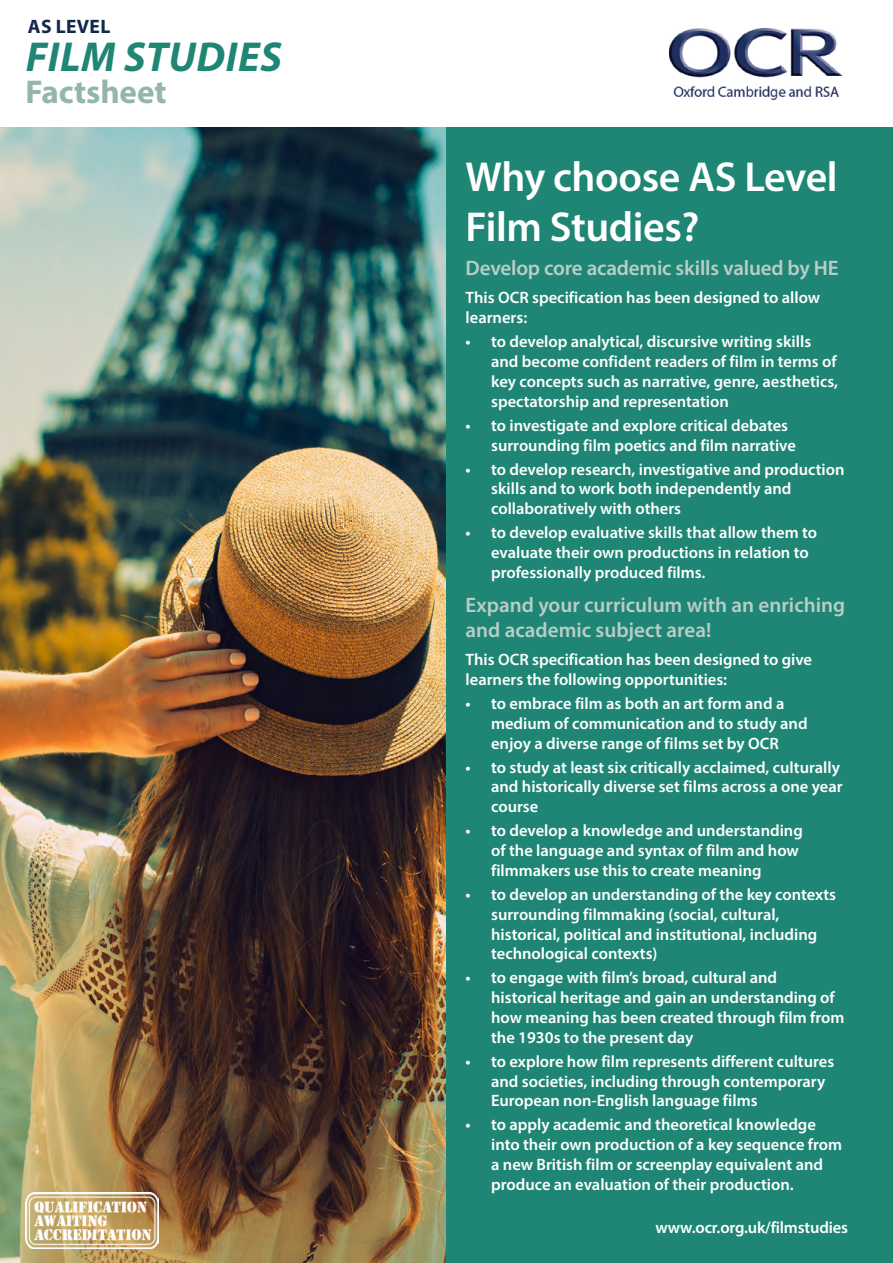
<style>
.page{position:relative;width:893px;height:1263px;background:#fff}
.page>*{position:absolute;margin:0;border:0;box-sizing:border-box;transform-origin:0 0}
.heading{font:600 42px/50.4px "Myriad Pro";letter-spacing:-.01em;color:#fff}
.t1{font:italic 700 42px "Myriad Pro";letter-spacing:.015em;color:#1f8675}
.t2{font:700 33px "Myriad Pro";color:#92b5ad}
.body{font:600 21px/25.2px "Myriad Pro";color:#bacdc8}
.t3{font:700 19.5px "Myriad Pro";letter-spacing:.02em;color:#13284b}
.body-2{font:600 16.5px/19.8px "Myriad Pro";color:#fff}
</style>
<div class="page">
<img style="left:0;top:128px;width:446px;height:1135px">
<div style="left:446px;top:128px;width:447px;height:1135px;background:#1f8675"></div>
<img style="left:669px;top:28px;width:174px;height:71px">
<img style="left:26px;top:1193px;width:132px;height:55px">
<p class="t3" style="left:28px;top:14px;width:84px">AS LEVEL</p>
<p class="t1" style="left:26px;top:30px;width:258px">FILM STUDIES</p>
<p class="t2" style="left:26px;top:70px;width:143px">Factsheet</p>
<p class="heading" style="left:466px;top:151px;width:374px">Why choose AS Level<br>Film Studies?</p>
<p class="body" style="left:466px;top:255px;width:374px">Develop core academic skills valued by HE</p>
<p class="body-2" style="left:466px;top:288px;width:356px">This OCR specification has been designed to allow learners:</p>
<p class="body-2" style="left:491px;top:331px;width:348px;text-indent:-26px">• to develop analytical, discursive writing skills and become confident readers of film in terms of key concepts such as narrative, genre, aesthetics, spectatorship and representation</p>
<p class="body-2" style="left:491px;top:415px;width:306px;text-indent:-26px">• to investigate and explore critical debates surrounding film poetics and film narrative</p>
<p class="body-2" style="left:491px;top:459px;width:355px;text-indent:-26px">• to develop research, investigative and production skills and to work both independently and collaboratively with others</p>
<p class="body-2" style="left:491px;top:522px;width:328px;text-indent:-26px">• to develop evaluative skills that allow them to evaluate their own productions in relation to professionally produced films.</p>
<p class="body" style="left:466px;top:591px;width:381px">Expand your curriculum with an enriching and academic subject area!</p>
<p class="body-2" style="left:466px;top:649px;width:348px">This OCR specification has been designed to give learners the following opportunities:</p>
<p class="body-2" style="left:491px;top:693px;width:318px;text-indent:-26px">• to embrace film as both an art form and a medium of communication and to study and enjoy a diverse range of films set by OCR</p>
<p class="body-2" style="left:491px;top:757px;width:353px;text-indent:-26px">• to study at least six critically acclaimed, culturally and historically diverse set films across a one year course</p>
<p class="body-2" style="left:491px;top:820px;width:313px;text-indent:-26px">• to develop a knowledge and understanding of the language and syntax of film and how filmmakers use this to create meaning</p>
<p class="body-2" style="left:491px;top:884px;width:346px;text-indent:-26px">• to develop an understanding of the key contexts surrounding filmmaking (social, cultural, historical, political and institutional, including technological contexts)</p>
<p class="body-2" style="left:491px;top:967px;width:355px;text-indent:-26px">• to engage with film’s broad, cultural and historical heritage and gain an understanding of how meaning has been created through film from the 1930s to the present day</p>
<p class="body-2" style="left:491px;top:1051px;width:345px;text-indent:-26px">• to explore how film represents different cultures and societies, including through contemporary<br>European non-English language films</p>
<p class="body-2" style="left:491px;top:1114px;width:353px;text-indent:-26px">• to apply academic and theoretical knowledge into their own production of a key sequence from a new British film or screenplay equivalent and produce an evaluation of their production.</p>
<p class="body-2" style="left:655px;top:1217px;width:194px">www.ocr.org.uk/filmstudies</p>
</div>
